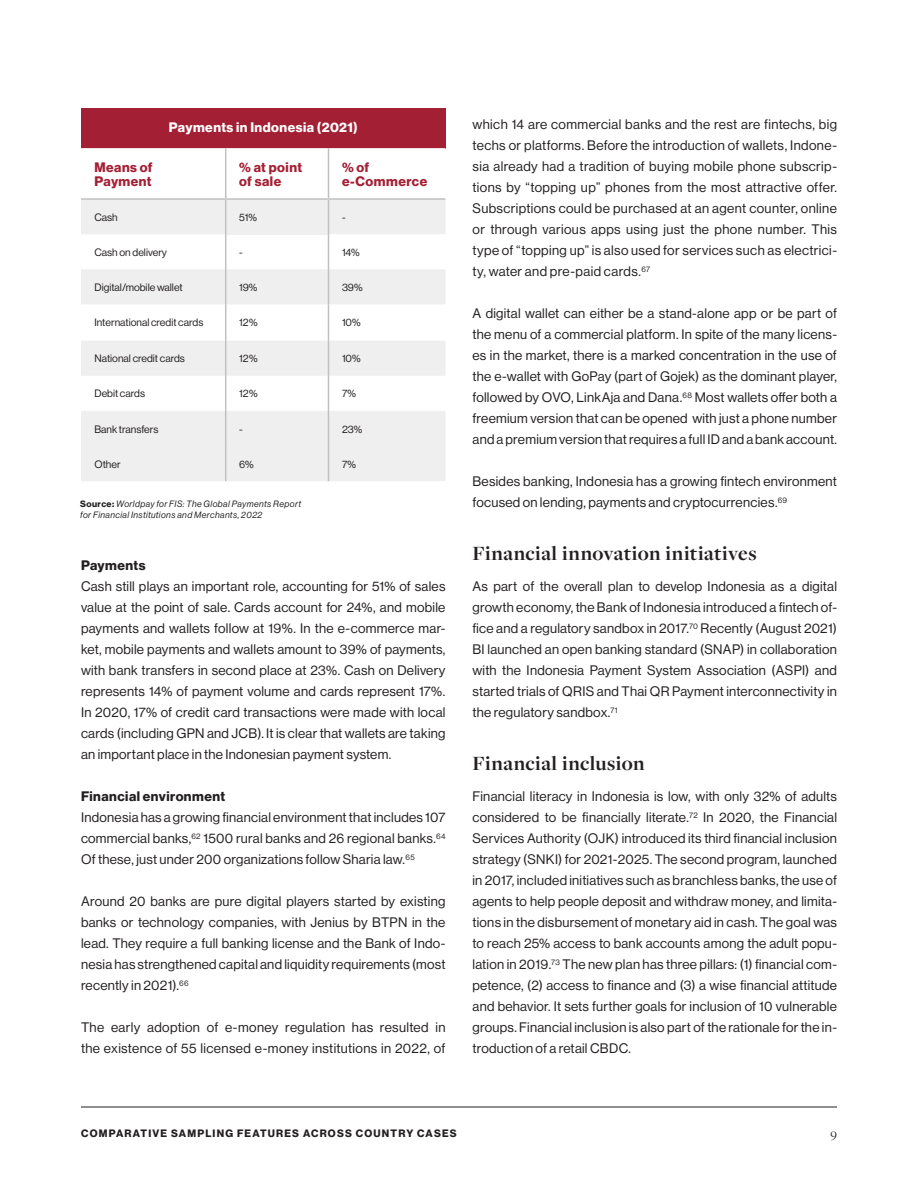
<style>
.page{position:relative;width:918px;height:1188px;background:#fff}
.page>*{position:absolute;margin:0;border:0;box-sizing:border-box;transform-origin:0 0}
.body_copy{font:700 21px "Freight Disp Pro";letter-spacing:.015em;color:#231f20}
.body_copy-2{font:13.5px/21px "N Haas Grotesk DS Pro 55 Rg";letter-spacing:.02em;color:#231f20;text-align:justify}
.t1{font:13.5px/13.5px "N Haas Grotesk DS Pro 75 Bd";letter-spacing:.035em;color:#a31f34}
.body_copy-3{font:13.5px "N Haas Grotesk DS Pro 75 Bd";letter-spacing:.035em;color:#231f20}
.t2{font:13.5px "N Haas Grotesk DS Pro 75 Bd";letter-spacing:.035em;color:#fff}
.t3{font:13.5px "Freight Disp Pro";color:#231f20}
.t4{font:10.5px "N Haas Grotesk DS Pro 55 Rg";color:#231f20}
.t5{font:10.5px "N Haas Grotesk DS Pro 75 Bd";letter-spacing:.115em;color:#231f20}
.body_copy_-_numbered{font:9px/10.5px "N Haas Grotesk DS Pro 56 It";letter-spacing:.045em;color:#231f20}
.s1{font-family:"N Haas Grotesk DS Pro 75 Bd"}
</style>
<div class="page">
<hr style="left:81px;top:1107px;width:756px;height:1px;background:#231f20">
<div style="left:81px;top:108px;width:365px;height:40px;background:#a31f34"></div>
<svg style="left:81px;top:148px;width:365px;height:50px"></svg>
<svg style="left:81px;top:200px;width:364px;height:281px;fill:#f0efef"></svg>
<div style="left:226px;top:199px;width:102px;height:35px;background:#f0efef"></div>
<hr style="left:225px;top:200px;width:1px;height:34px;background:#c2c0bf">
<hr style="left:225px;top:234px;width:1px;height:35px;background:#c2c0bf">
<hr style="left:225px;top:269px;width:1px;height:35px;background:#c2c0bf">
<hr style="left:225px;top:304px;width:1px;height:37px;background:#c2c0bf">
<hr style="left:225px;top:341px;width:1px;height:35px;background:#c2c0bf">
<hr style="left:225px;top:376px;width:1px;height:35px;background:#c2c0bf">
<hr style="left:225px;top:411px;width:1px;height:35px;background:#c2c0bf">
<hr style="left:225px;top:446px;width:1px;height:35px;background:#c2c0bf">
<hr style="left:328px;top:200px;width:1px;height:34px;background:#c2c0bf">
<hr style="left:328px;top:234px;width:1px;height:35px;background:#c2c0bf">
<hr style="left:328px;top:269px;width:1px;height:35px;background:#c2c0bf">
<hr style="left:328px;top:304px;width:1px;height:37px;background:#c2c0bf">
<hr style="left:328px;top:341px;width:1px;height:35px;background:#c2c0bf">
<hr style="left:328px;top:376px;width:1px;height:35px;background:#c2c0bf">
<hr style="left:328px;top:411px;width:1px;height:35px;background:#c2c0bf">
<hr style="left:328px;top:446px;width:1px;height:35px;background:#c2c0bf">
<hr style="left:81px;top:198px;width:145px;height:2px;background:#c2c0bf">
<hr style="left:226px;top:198px;width:102px;height:2px;background:#c2c0bf">
<hr style="left:328px;top:198px;width:118px;height:2px;background:#c2c0bf">
<hr style="left:225px;top:148px;width:1px;height:50px;background:#c2c0bf">
<hr style="left:328px;top:148px;width:1px;height:50px;background:#c2c0bf">
<p class="t1" style="left:94px;top:161px;width:60px">Means of</p>
<p class="t1" style="left:94px;top:174px;width:59px">Payment</p>
<p class="t2" style="left:169px;top:119px;width:190px">Payments in Indonesia (2021)</p>
<p class="t1" style="left:239px;top:161px;width:64px">% at point of sale</p>
<p class="t1" style="left:342px;top:161px;width:87px">% of e-Commerce</p>
<p class="t4" style="left:94px;top:211px;width:25px">Cash</p>
<p class="t4" style="left:239px;top:211px;width:19px">51%</p>
<p class="t4" style="left:342px;top:211px;width:5px">-</p>
<p class="t4" style="left:94px;top:246px;width:74px">Cash on delivery</p>
<p class="t4" style="left:239px;top:246px;width:5px">-</p>
<p class="t4" style="left:342px;top:246px;width:19px">14%</p>
<p class="t4" style="left:94px;top:281px;width:90px">Digital/mobile wallet</p>
<p class="t4" style="left:239px;top:281px;width:20px">19%</p>
<p class="t4" style="left:342px;top:281px;width:22px">39%</p>
<p class="t4" style="left:94px;top:316px;width:110px">International credit cards</p>
<p class="t4" style="left:239px;top:316px;width:20px">12%</p>
<p class="t4" style="left:342px;top:316px;width:20px">10%</p>
<p class="t4" style="left:94px;top:353px;width:92px">National credit cards</p>
<p class="t4" style="left:239px;top:353px;width:20px">12%</p>
<p class="t4" style="left:342px;top:353px;width:20px">10%</p>
<p class="t4" style="left:94px;top:388px;width:52px">Debit cards</p>
<p class="t4" style="left:239px;top:388px;width:20px">12%</p>
<p class="t4" style="left:342px;top:388px;width:16px">7%</p>
<p class="t4" style="left:94px;top:423px;width:66px">Bank transfers</p>
<p class="t4" style="left:239px;top:423px;width:5px">-</p>
<p class="t4" style="left:342px;top:423px;width:22px">23%</p>
<p class="t4" style="left:94px;top:458px;width:28px">Other</p>
<p class="t4" style="left:239px;top:458px;width:16px">6%</p>
<p class="t4" style="left:342px;top:458px;width:16px">7%</p>
<p class="body_copy_-_numbered" style="left:80px;top:499px;width:222px"><span class="s1">Source:</span> Worldpay for FIS: The Global Payments Report for Financial Institutions and Merchants, 2022</p>
<p class="body_copy-3" style="left:81px;top:558px;width:66px">Payments</p>
<p class="body_copy-2" style="left:81px;top:576px;width:366px">Cash still plays an important role, accounting for 51% of sales value at the point of sale. Cards account for 24%, and mobile payments and wallets follow at 19%. In the e-commerce mar&shy;ket, mobile payments and wallets amount to 39% of payments, with bank transfers in second place at 23%. Cash on Delivery represents 14% of payment volume and cards represent 17%.<br>In 2020, 17% of credit card transactions were made with local cards (including GPN and JCB). It is clear that wallets are taking an important place in the Indonesian payment system.</p>
<p class="body_copy-3" style="left:81px;top:789px;width:146px">Financial environment</p>
<p class="body_copy-2" style="left:81px;top:807px;width:366px">Indonesia has a growing financial environment that includes 107 commercial banks,<sup>62</sup> 1500 rural banks and 26 regional banks.<sup>64<br></sup>Of these, just under 200 organizations follow Sharia law.<sup>65</sup></p>
<p class="body_copy-2" style="left:81px;top:891px;width:366px">Around 20 banks are pure digital players started by existing banks or technology companies, with Jenius by BTPN in the lead. They require a full banking license and the Bank of Indo&shy;nesia has strengthened capital and liquidity requirements (most recently in 2021).<sup>66</sup></p>
<p class="body_copy-2" style="left:81px;top:1017px;width:366px">The early adoption of e-money regulation has resulted in the existence of 55 licensed e-money institutions in 2022, of</p>
<p class="body_copy-2" style="left:472px;top:114px;width:366px">which 14 are commercial banks and the rest are fintechs, big techs or platforms. Before the introduction of wallets, Indone&shy;sia already had a tradition of buying mobile phone subscrip&shy;tions by “topping up” phones from the most attractive offer.<br>Subscriptions could be purchased at an agent counter, online or through various apps using just the phone number. This type of “topping up” is also used for services such as electrici&shy;ty, water and pre-paid cards.<sup>67</sup></p>
<p class="body_copy-2" style="left:472px;top:303px;width:366px">A digital wallet can either be a stand-alone app or be part of the menu of a commercial platform. In spite of the many licens&shy;es in the market, there is a marked concentration in the use of the e-wallet with GoPay (part of Gojek) as the dominant player, followed by OVO, LinkAja and Dana.<sup>68</sup> Most wallets offer both a freemium version that can be opened with just a phone number and a premium version that requires a full ID and a bank account.</p>
<p class="body_copy-2" style="left:472px;top:471px;width:366px">Besides banking, Indonesia has a growing fintech environment focused on lending, payments and cryptocurrencies.<sup>69</sup></p>
<p class="body_copy" style="left:472px;top:539px;width:286px">Financial innovation initiatives</p>
<p class="body_copy-2" style="left:472px;top:576px;width:366px">As part of the overall plan to develop Indonesia as a digital growth economy, the Bank of Indonesia introduced a fintech of&shy;fice and a regulatory sandbox in 2017.<sup>70</sup> Recently (August 2021)<br>BI launched an open banking standard (SNAP) in collaboration with the Indonesia Payment System Association (ASPI) and started trials of QRIS and Thai QR Payment interconnectivity in the regulatory sandbox.<sup>71</sup></p>
<p class="body_copy" style="left:472px;top:749px;width:174px">Financial inclusion</p>
<p class="body_copy-2" style="left:472px;top:786px;width:366px">Financial literacy in Indonesia is low, with only 32% of adults considered to be financially literate.<sup>72</sup> In 2020, the Financial Services Authority (OJK) introduced its third financial inclusion strategy (SNKI) for 2021-2025. The second program, launched in 2017, included initiatives such as branchless banks, the use of agents to help people deposit and withdraw money, and limita&shy;tions in the disbursement of monetary aid in cash. The goal was to reach 25% access to bank accounts among the adult popu&shy;lation in 2019.<sup>73</sup> The new plan has three pillars: (1) financial com&shy;petence, (2) access to finance and (3) a wise financial attitude and behavior. It sets further goals for inclusion of 10 vulnerable groups. Financial inclusion is also part of the rationale for the in&shy;troduction of a retail CBDC.</p>
<p class="t5" style="left:81px;top:1127px;width:377px">COMPARATIVE SAMPLING FEATURES ACROSS COUNTRY CASES</p>
<p class="t3" style="left:830px;top:1124px;width:8px">9</p>
</div>
